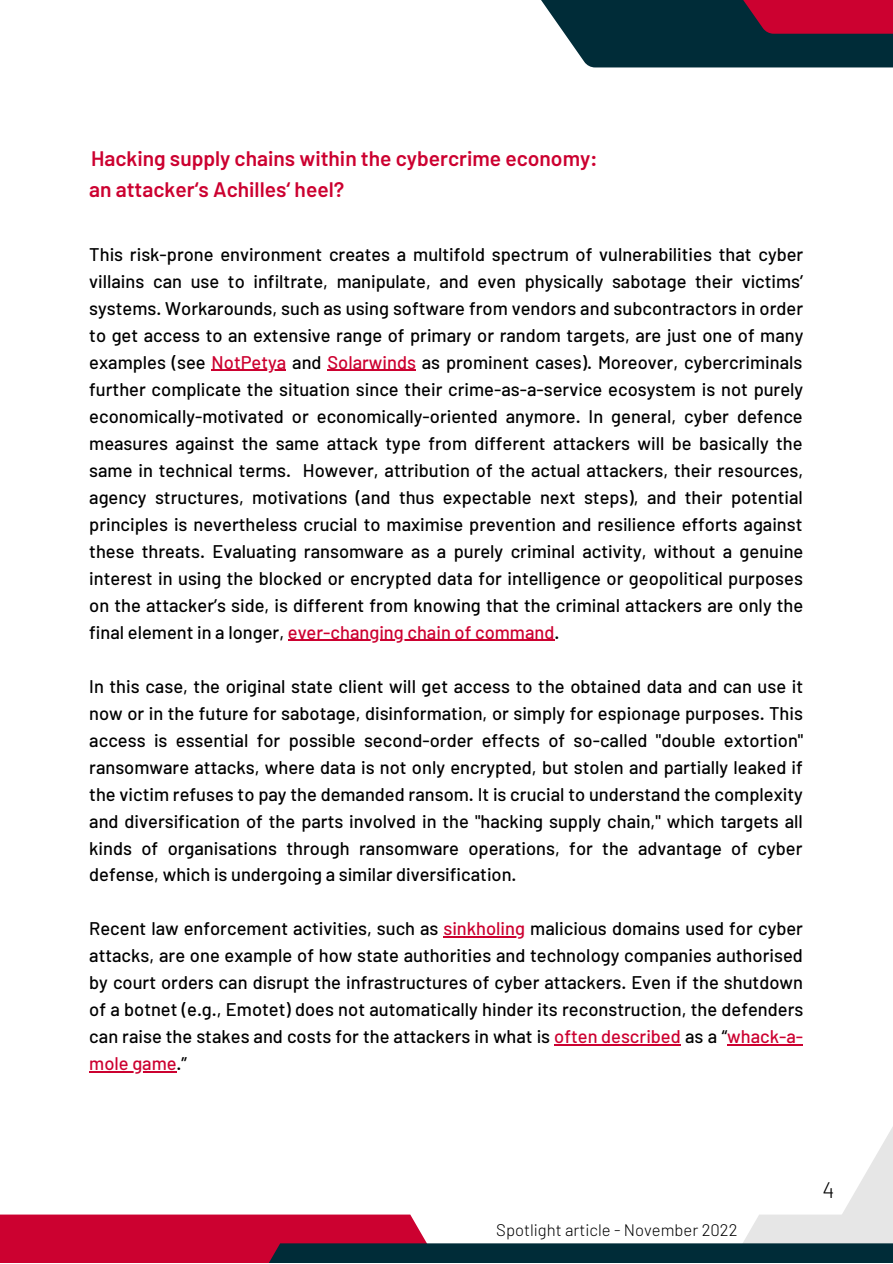
<style>
.page{position:relative;width:893px;height:1264px;background:#fff}
.page>*{position:absolute;margin:0;border:0;box-sizing:border-box;transform-origin:0 0}
.t1{font:300 22.5px "Barlow";color:#000}
.t2{font:600 21px/30.3px "Barlow";color:#cc0130}
.t3{font:500 18.3px/27px "Barlow";color:#000;text-align:justify}
.t4{font:300 16.65px "Barlow";color:#000}
.s1{color:#cc0130}
</style>
<div class="page">
<svg style="left:541px;top:0;width:351px;height:67px;background:#393143"></svg>
<svg style="left:0;top:1072px;width:892px;height:190px"></svg>
<hr style="left:212px;top:370px;width:74px;height:1px;background:#cc0130">
<hr style="left:327px;top:370px;width:89px;height:1px;background:#cc0130">
<hr style="left:288px;top:639px;width:266px;height:2px;background:#cc0130">
<hr style="left:443px;top:936px;width:82px;height:1px;background:#cc0130">
<hr style="left:554px;top:1044px;width:126px;height:1px;background:#cc0130">
<hr style="left:727px;top:1044px;width:59px;height:1px;background:#cc0130">
<svg style="left:786px;top:1044px;width:17px;height:1px"></svg>
<hr style="left:89px;top:1071px;width:88px;height:1px;background:#cc0130">
<p class="t2" style="left:89px;top:143px;width:510px">Hacking supply chains within the cybercrime economy: an attacker‘s Achilles‘ heel?</p>
<p class="t3" style="left:89px;top:240px;width:715px">This risk-prone environment creates a multifold spectrum of vulnerabilities that cyber villains can use to infiltrate, manipulate, and even physically sabotage their victims’ systems. Workarounds, such as using software from vendors and subcontractors in order to get access to an extensive range of primary or random targets, are just one of many examples (see <span class="s1">NotPetya</span> and <span class="s1">Solarwinds</span> as prominent cases). Moreover, cybercriminals further complicate the situation since their crime-as-a-service ecosystem is not purely economically-motivated or economically-oriented anymore. In general, cyber defence measures against the same attack type from different attackers will be basically the same in technical terms. However, attribution of the actual attackers, their resources, agency structures, motivations (and thus expectable next steps), and their potential principles is nevertheless crucial to maximise prevention and resilience efforts against these threats. Evaluating ransomware as a purely criminal activity, without a genuine interest in using the blocked or encrypted data for intelligence or geopolitical purposes on the attacker’s side, is different from knowing that the criminal attackers are only the final element in a longer, <span class="s1">ever-changing chain of command</span>.</p>
<p class="t3" style="left:89px;top:671px;width:715px">In this case, the original state client will get access to the obtained data and can use it now or in the future for sabotage, disinformation, or simply for espionage purposes. This access is essential for possible second-order effects of so-called "double extortion" ransomware attacks, where data is not only encrypted, but stolen and partially leaked if the victim refuses to pay the demanded ransom. It is crucial to understand the complexity and diversification of the parts involved in the "hacking supply chain," which targets all kinds of organisations through ransomware operations, for the advantage of cyber defense, which is undergoing a similar diversification.</p>
<p class="t3" style="left:89px;top:914px;width:715px">Recent law enforcement activities, such as <span class="s1">sinkholing</span> malicious domains used for cyber attacks, are one example of how state authorities and technology companies authorised by court orders can disrupt the infrastructures of cyber attackers. Even if the shutdown of a botnet (e.g., Emotet) does not automatically hinder its reconstruction, the defenders can raise the stakes and costs for the attackers in what is <span class="s1">often described</span> as a “<span class="s1">whack-a&shy;mole game</span>.”</p>
<p class="t4" style="left:496px;top:1219px;width:243px">Spotlight article - November 2022</p>
<p class="t1" style="left:822px;top:1175px;width:14px">4</p>
</div>
